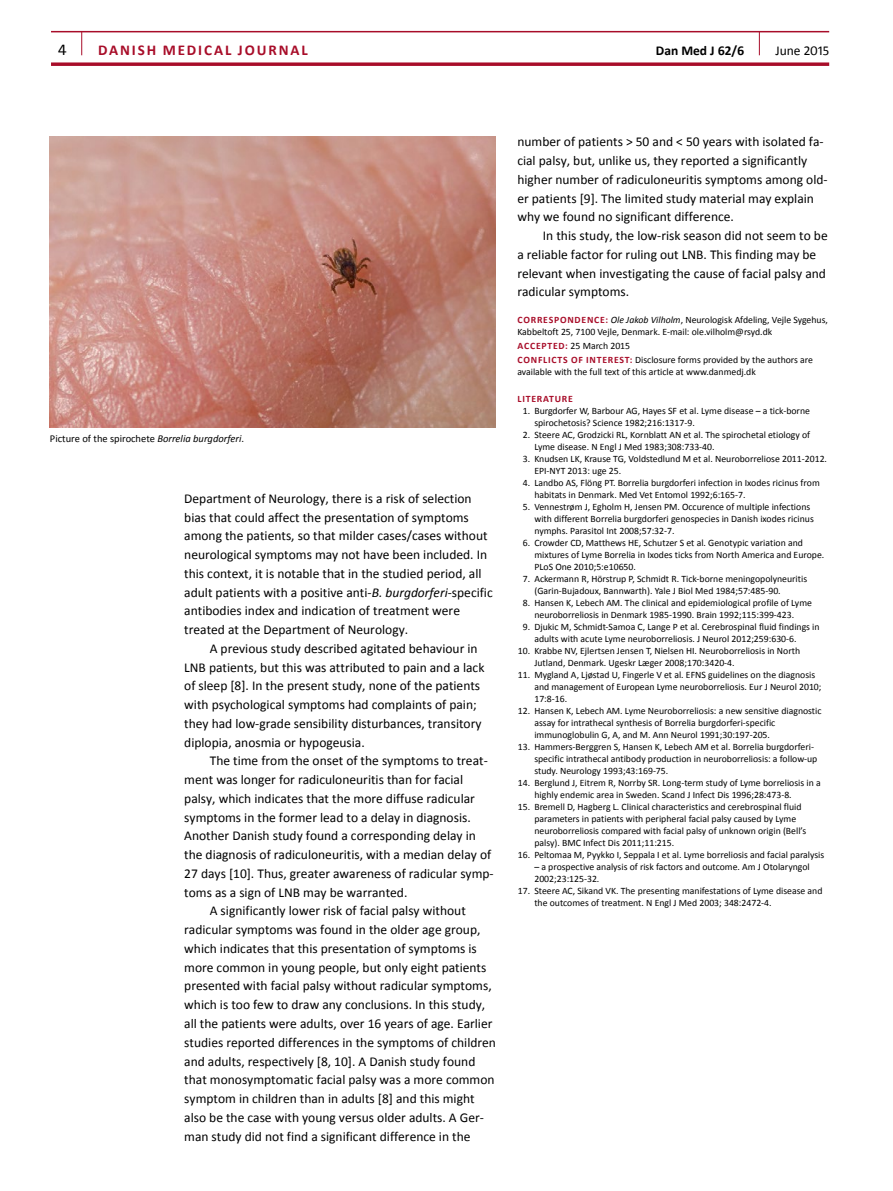
<style>
.page{position:relative;width:893px;height:1191px;background:#fff}
.page>*{position:absolute;margin:0;border:0;box-sizing:border-box;transform-origin:0 0}
.t1{font:16.5px "Calibri";color:#000}
.t2{font:700 15px "Calibri";letter-spacing:.125em;color:#a80d29}
.t3{font:13.5px/18.8px "Calibri";color:#000}
.t4{font:700 13.5px "Calibri";color:#000}
.t5{font:10.5px "Calibri";color:#000}
.t6{font:9.75px/12px "Calibri";color:#000}
.t7{font:700 9.75px "Calibri";letter-spacing:.08em;color:#a80d29}
.s1{font-style:italic}
.s2{font-weight:700;color:#a80d29}
</style>
<div class="page">
<hr style="left:51px;top:31px;width:778px;height:1px;background:#a80d29">
<svg style="left:51px;top:62px;width:778px;height:4px;background:#b32d45"></svg>
<svg style="left:81px;top:32px;width:1px;height:23px"></svg>
<svg style="left:759px;top:32px;width:1px;height:23px"></svg>
<img style="left:50px;top:136px;width:446px;height:291px">
<h1 class="t1" style="left:58px;top:40px;width:10px">4</h1>
<h2 class="t2" style="left:98px;top:41px;width:191px">DANISH MEDICAL JOURNAL</h2>
<h3 class="t4" style="left:656px;top:42px;width:90px">DAN MED J 62/6</h3>
<h3 class="t3" style="left:775px;top:41px;width:55px">June 2015</h3>
<p class="t5" style="left:50px;top:432px;width:196px">Picture of the spirochete <span class="s1">Borrelia burgdorferi</span>.</p>
<p class="t3" style="left:184px;top:488px;width:310px">Department of Neurology, there is a risk of selection bias that could affect the presentation of symptoms among the patients, so that milder cases/cases without neurological symptoms may not have been included. In this context, it is notable that in the studied period, all adult patients with a positive anti-<span class="s1">B. burgdorferi</span>-specific antibodies index and indication of treatment were treated at the Department of Neurology.</p>
<p class="t3" style="left:184px;top:638px;width:302px;text-indent:26px">A previous study described agitated behaviour in LNB patients, but this was attributed to pain and a lack of sleep [8]. In the present study, none of the patients with psychological symptoms had complaints of pain; they had low-grade sensibility disturbances, transitory diplopia, anosmia or hypogeusia.</p>
<h3 class="t3" style="left:210px;top:751px;width:280px">The time from the onset of the symptoms to treat-</h3>
<h3 class="t3" style="left:184px;top:769px;width:280px">ment was longer for radiculoneuritis than for facial</h3>
<h3 class="t3" style="left:184px;top:788px;width:292px">palsy, which indicates that the more diffuse radicular</h3>
<h3 class="t3" style="left:184px;top:807px;width:288px">symptoms in the former lead to a delay in diagnosis.</h3>
<h3 class="t3" style="left:184px;top:826px;width:293px">Another Danish study found a corresponding delay in</h3>
<h3 class="t3" style="left:184px;top:844px;width:308px">the diagnosis of radiculoneuritis, with a median delay of</h3>
<h3 class="t3" style="left:184px;top:863px;width:311px">27 days [10]. Thus, greater awareness of radicular symp-</h3>
<h3 class="t3" style="left:184px;top:882px;width:225px">toms as a sign of LNB may be warranted.</h3>
<h3 class="t3" style="left:210px;top:901px;width:258px">A significantly lower risk of facial palsy without</h3>
<h3 class="t3" style="left:184px;top:919px;width:298px">radicular symptoms was found in the older age group,</h3>
<h3 class="t3" style="left:184px;top:938px;width:294px">which indicates that this presentation of symptoms is</h3>
<h3 class="t3" style="left:184px;top:957px;width:304px">more common in young people, but only eight patients</h3>
<h3 class="t3" style="left:184px;top:976px;width:309px">presented with facial palsy without radicular symptoms,</h3>
<h3 class="t3" style="left:184px;top:994px;width:302px">which is too few to draw any conclusions. In this study,</h3>
<h3 class="t3" style="left:184px;top:1013px;width:310px">all the patients were adults, over 16 years of age. Earlier</h3>
<h3 class="t3" style="left:184px;top:1032px;width:313px">studies reported differences in the symptoms of children</h3>
<h3 class="t3" style="left:184px;top:1051px;width:293px">and adults, respectively [8, 10]. A Danish study found</h3>
<h3 class="t3" style="left:184px;top:1069px;width:312px">that monosymptomatic facial palsy was a more common</h3>
<h3 class="t3" style="left:184px;top:1088px;width:292px">symptom in children than in adults [8] and this might</h3>
<h3 class="t3" style="left:184px;top:1107px;width:300px">also be the case with young versus older adults. A Ger-</h3>
<h3 class="t3" style="left:184px;top:1126px;width:288px">man study did not find a significant difference in the</h3>
<p class="t3" style="left:517px;top:132px;width:312px">number of patients &gt; 50 and &lt; 50 years with isolated fa&shy;cial palsy, but, unlike us, they reported a significantly higher number of radiculoneuritis symptoms among old&shy;er patients [9]. The limited study material may explain why we found no significant difference.</p>
<h3 class="t3" style="left:517px;top:226px;width:312px;text-indent:26px">In this study, the low-risk season did not seem to be a reliable factor for ruling out LNB. This finding may be relevant when investigating the cause of facial palsy and radicular symptoms.</h3>
<p class="t7" style="left:518px;top:313px;width:7px">CORRE</p>
<p class="t6" style="left:517px;top:313px;width:312px;text-indent:31px"><span class="s2">SPO NDE NCE :</span> <span class="s1">Ole Jakob Vilholm</span>, Neurologisk Afdeling, Vejle Sygehus,<br>Kabbeltoft 25, 7100 Vejle, Denmark. E-mail: ole.vilholm@rsyd.dk</p>
<p class="t6" style="left:518px;top:338px;width:297px;line-height:14.1px"><span class="s2">ACCEPTE D:</span> 25 March 2015<br><span class="s2">CO NF LICTS OF INTERE ST:</span> Disclosure forms provided by the authors are</p>
<p class="t6" style="left:517px;top:365px;width:240px">available with the full text of this article at www.danmedj.dk</p>
<p class="t7" style="left:518px;top:392px;width:44px">LITERATURE</p>
<p class="t6" style="left:534px;top:404px;width:277px;text-indent:-12px">1. Burgdorfer W, Barbour AG, Hayes SF et al. Lyme disease – a tick-borne spirochetosis? Science 1982;216:1317-9.</p>
<p class="t6" style="left:534px;top:428px;width:277px;text-indent:-12px">2. Steere AC, Grodzicki RL, Kornblatt AN et al. The spirochetal etiology of<br>Lyme disease. N Engl J Med 1983;308:733-40.</p>
<p class="t6" style="left:534px;top:452px;width:294px;text-indent:-12px">3. Knudsen LK, Krause TG, Voldstedlund M et al. Neuroborreliose 2011-2012.<br>EPI-NYT 2013: uge 25.</p>
<p class="t6" style="left:534px;top:476px;width:287px;text-indent:-12px">4. Landbo AS, Flöng PT. Borrelia burgdorferi infection in Ixodes ricinus from habitats in Denmark. Med Vet Entomol 1992;6:165-7.</p>
<p class="t6" style="left:534px;top:500px;width:281px;text-indent:-12px">5. Vennestrøm J, Egholm H, Jensen PM. Occurence of multiple infections with different Borrelia burgdorferi genospecies in Danish ixodes ricinus nymphs. Parasitol Int 2008;57:32-7.</p>
<p class="t6" style="left:534px;top:536px;width:291px;text-indent:-12px">6. Crowder CD, Matthews HE, Schutzer S et al. Genotypic variation and mixtures of Lyme Borrelia in Ixodes ticks from North America and Europe.<br>PLoS One 2010;5:e10650.</p>
<p class="t6" style="left:534px;top:572px;width:274px;text-indent:-12px">7. Ackermann R, Hörstrup P, Schmidt R. Tick-borne meningopolyneuritis (Garin-Bujadoux, Bannwarth). Yale J Biol Med 1984;57:485-90.</p>
<p class="t6" style="left:534px;top:596px;width:279px;text-indent:-12px">8. Hansen K, Lebech AM. The clinical and epidemiological profile of Lyme neuroborreliosis in Denmark 1985-1990. Brain 1992;115:399-423.</p>
<p class="t6" style="left:534px;top:620px;width:287px;text-indent:-12px">9. Djukic M, Schmidt-Samoa C, Lange P et al. Cerebrospinal fluid findings in adults with acute Lyme neuroborreliosis. J Neurol 2012;259:630-6.</p>
<p class="t6" style="left:534px;top:644px;width:267px;text-indent:-17px">10. Krabbe NV, Ejlertsen Jensen T, Nielsen HI. Neuroborreliosis in North<br>Jutland, Denmark. Ugeskr Læger 2008;170:3420-4.</p>
<p class="t6" style="left:534px;top:668px;width:289px;text-indent:-17px">11. Mygland A, Ljøstad U, Fingerle V et al. EFNS guidelines on the diagnosis and management of European Lyme neuroborreliosis. Eur J Neurol 2010;<br>17:8-16.</p>
<p class="t6" style="left:534px;top:704px;width:289px;text-indent:-17px">12. Hansen K, Lebech AM. Lyme Neuroborreliosis: a new sensitive diagnostic assay for intrathecal synthesis of Borrelia burgdorferi-specific immunoglobulin G, A, and M. Ann Neurol 1991;30:197-205.</p>
<p class="t6" style="left:534px;top:740px;width:284px;text-indent:-17px">13. Hammers-Berggren S, Hansen K, Lebech AM et al. Borrelia burgdorferi&shy;specific intrathecal antibody production in neuroborreliosis: a follow-up study. Neurology 1993;43:169-75.</p>
<p class="t6" style="left:534px;top:776px;width:288px;text-indent:-17px">14. Berglund J, Eitrem R, Norrby SR. Long-term study of Lyme borreliosis in a highly endemic area in Sweden. Scand J Infect Dis 1996;28:473-8.</p>
<p class="t6" style="left:534px;top:800px;width:273px;text-indent:-17px">15. Bremell D, Hagberg L. Clinical characteristics and cerebrospinal fluid parameters in patients with peripheral facial palsy caused by Lyme neuroborreliosis compared with facial palsy of unknown origin (Bell’s palsy). BMC Infect Dis 2011;11:215.</p>
<p class="t6" style="left:518px;top:848px;width:308px">16. Peltomaa M, Pyykko I, Seppala I et al. Lyme borreliosis and facial paralysis</p>
<p class="t6" style="left:534px;top:860px;width:277px">– a prospective analysis of risk factors and outcome. Am J Otolaryngol<br>2002;23:125-32.</p>
<p class="t6" style="left:534px;top:884px;width:290px;text-indent:-17px">17. Steere AC, Sikand VK. The presenting manifestations of Lyme disease and the outcomes of treatment. N Engl J Med 2003; 348:2472-4.</p>
</div>
